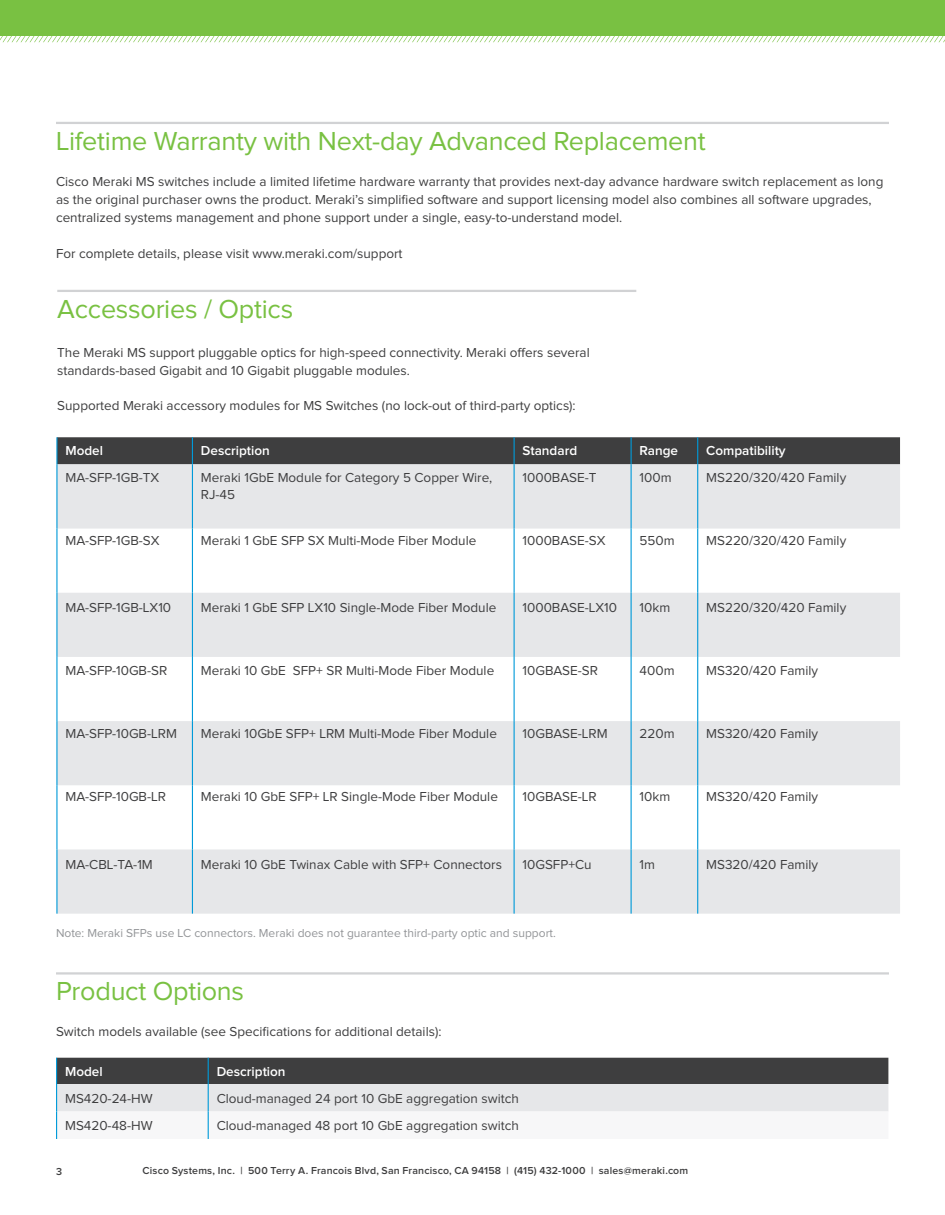
<style>
.page{position:relative;width:945px;height:1215px;background:#fff}
.page>*{position:absolute;margin:0;border:0;box-sizing:border-box;transform-origin:0 0}
.t1{font:27px "Proxima Nova";letter-spacing:-.01em;color:#79c142}
.t2{font:13.5px/18px "Proxima Nova";color:#3e3e3f}
.t3{font:600 13.5px "Proxima Nova";color:#fff}
.t4{font:12px "Proxima Nova";color:#939598}
.t5{font:600 10.5px "Proxima Nova";letter-spacing:.02em;color:#3e3e3f}
</style>
<div class="page">
<div style="left:0;top:0;width:945px;height:35px;background:#79c142"></div>
<svg style="left:0;top:35px;width:945px;height:8px"></svg>
<hr style="left:56px;top:122px;width:833px;height:2px;background:#d1d2d4">
<hr style="left:56px;top:972px;width:833px;height:3px;background:#d1d2d4">
<svg style="left:56px;top:1058px;width:832px;height:81px"></svg>
<hr style="left:57px;top:290px;width:579px;height:2px;background:#d1d2d4">
<svg style="left:58px;top:464px;width:842px;height:450px;fill:#e6e7e9"></svg>
<hr style="left:56px;top:437px;width:2px;height:27px;background:#009ad9">
<div style="left:57px;top:437px;width:843px;height:27px;background:#3e3e3f"></div>
<hr style="left:56px;top:464px;width:2px;height:65px;background:#009ad9">
<hr style="left:192px;top:464px;width:1px;height:65px;background:#009ad9">
<hr style="left:514px;top:464px;width:1px;height:65px;background:#009ad9">
<hr style="left:631px;top:464px;width:1px;height:65px;background:#009ad9">
<hr style="left:697px;top:464px;width:1px;height:65px;background:#009ad9">
<hr style="left:56px;top:529px;width:2px;height:64px;background:#009ad9">
<hr style="left:192px;top:529px;width:1px;height:64px;background:#009ad9">
<hr style="left:514px;top:529px;width:1px;height:64px;background:#009ad9">
<hr style="left:631px;top:529px;width:1px;height:64px;background:#009ad9">
<hr style="left:697px;top:529px;width:1px;height:64px;background:#009ad9">
<hr style="left:56px;top:593px;width:2px;height:64px;background:#009ad9">
<hr style="left:192px;top:593px;width:1px;height:64px;background:#009ad9">
<hr style="left:514px;top:593px;width:1px;height:64px;background:#009ad9">
<hr style="left:631px;top:593px;width:1px;height:64px;background:#009ad9">
<hr style="left:697px;top:593px;width:1px;height:64px;background:#009ad9">
<hr style="left:56px;top:657px;width:2px;height:64px;background:#009ad9">
<hr style="left:192px;top:657px;width:1px;height:64px;background:#009ad9">
<hr style="left:514px;top:657px;width:1px;height:64px;background:#009ad9">
<hr style="left:631px;top:657px;width:1px;height:64px;background:#009ad9">
<hr style="left:697px;top:657px;width:1px;height:64px;background:#009ad9">
<hr style="left:56px;top:721px;width:2px;height:64px;background:#009ad9">
<hr style="left:192px;top:721px;width:1px;height:64px;background:#009ad9">
<hr style="left:514px;top:721px;width:1px;height:64px;background:#009ad9">
<hr style="left:631px;top:721px;width:1px;height:64px;background:#009ad9">
<hr style="left:697px;top:721px;width:1px;height:64px;background:#009ad9">
<hr style="left:56px;top:785px;width:2px;height:64px;background:#009ad9">
<hr style="left:192px;top:785px;width:1px;height:64px;background:#009ad9">
<hr style="left:514px;top:785px;width:1px;height:64px;background:#009ad9">
<hr style="left:631px;top:785px;width:1px;height:64px;background:#009ad9">
<hr style="left:697px;top:785px;width:1px;height:64px;background:#009ad9">
<hr style="left:56px;top:849px;width:2px;height:65px;background:#009ad9">
<hr style="left:192px;top:849px;width:1px;height:65px;background:#009ad9">
<hr style="left:514px;top:849px;width:1px;height:65px;background:#009ad9">
<hr style="left:631px;top:849px;width:1px;height:65px;background:#009ad9">
<hr style="left:697px;top:849px;width:1px;height:65px;background:#009ad9">
<h1 class="t1" style="left:56px;top:126px;width:651px">Lifetime Warranty with Next-day Advanced Replacement</h1>
<p class="t2" style="left:56px;top:172px;width:829px">Cisco Meraki MS switches include a limited lifetime hardware warranty that provides next-day advance hardware switch replacement as long as the original purchaser owns the product. Meraki’s simplified software and support licensing model also combines all software upgrades, centralized systems management and phone support under a single, easy-to-understand model.</p>
<p class="t2" style="left:56px;top:244px;width:348px">For complete details, please visit www.meraki.com/support</p>
<h1 class="t1" style="left:57px;top:294px;width:237px">Accessories / Optics</h1>
<p class="t2" style="left:57px;top:343px;width:534px">The Meraki MS support pluggable optics for high-speed connectivity. Meraki offers several standards-based Gigabit and 10 Gigabit pluggable modules.</p>
<p class="t2" style="left:57px;top:396px;width:520px">Supported Meraki accessory modules for MS Switches (no lock-out of third-party optics):</p>
<p class="t3" style="left:65px;top:442px;width:39px">Model</p>
<p class="t3" style="left:201px;top:442px;width:70px">Description</p>
<p class="t3" style="left:523px;top:442px;width:56px">Standard</p>
<p class="t3" style="left:640px;top:442px;width:40px">Range</p>
<p class="t3" style="left:706px;top:442px;width:81px">Compatibility</p>
<p class="t2" style="left:65px;top:468px;width:95px">MA-SFP-1GB-TX</p>
<p class="t2" style="left:201px;top:468px;width:293px">Meraki 1GbE Module for Category 5 Copper Wire,<br>RJ-45</p>
<p class="t2" style="left:523px;top:468px;width:75px">1000BASE-T</p>
<p class="t2" style="left:640px;top:468px;width:34px">100m</p>
<p class="t2" style="left:706px;top:468px;width:142px">MS220/320/420 Family</p>
<p class="t2" style="left:65px;top:531px;width:96px">MA-SFP-1GB-SX</p>
<p class="t2" style="left:201px;top:531px;width:277px">Meraki 1 GbE SFP SX Multi-Mode Fiber Module</p>
<p class="t2" style="left:523px;top:531px;width:84px">1000BASE-SX</p>
<p class="t2" style="left:640px;top:531px;width:37px">550m</p>
<p class="t2" style="left:706px;top:531px;width:142px">MS220/320/420 Family</p>
<p class="t2" style="left:65px;top:599px;width:107px">MA-SFP-1GB-LX10</p>
<p class="t2" style="left:201px;top:599px;width:297px">Meraki 1 GbE SFP LX10 Single-Mode Fiber Module</p>
<p class="t2" style="left:523px;top:599px;width:96px">1000BASE-LX10</p>
<p class="t2" style="left:640px;top:599px;width:32px">10km</p>
<p class="t2" style="left:706px;top:599px;width:142px">MS220/320/420 Family</p>
<p class="t2" style="left:65px;top:662px;width:103px">MA-SFP-10GB-SR</p>
<p class="t2" style="left:201px;top:662px;width:295px">Meraki 10 GbE SFP+ SR Multi-Mode Fiber Module</p>
<p class="t2" style="left:523px;top:662px;width:77px">10GBASE-SR</p>
<p class="t2" style="left:640px;top:662px;width:36px">400m</p>
<p class="t2" style="left:706px;top:662px;width:113px">MS320/420 Family</p>
<p class="t2" style="left:65px;top:725px;width:113px">MA-SFP-10GB-LRM</p>
<p class="t2" style="left:201px;top:725px;width:298px">Meraki 10GbE SFP+ LRM Multi-Mode Fiber Module</p>
<p class="t2" style="left:523px;top:725px;width:87px">10GBASE-LRM</p>
<p class="t2" style="left:640px;top:725px;width:37px">220m</p>
<p class="t2" style="left:706px;top:725px;width:113px">MS320/420 Family</p>
<p class="t2" style="left:65px;top:788px;width:102px">MA-SFP-10GB-LR</p>
<p class="t2" style="left:201px;top:788px;width:298px">Meraki 10 GbE SFP+ LR Single-Mode Fiber Module</p>
<p class="t2" style="left:523px;top:788px;width:76px">10GBASE-LR</p>
<p class="t2" style="left:640px;top:788px;width:32px">10km</p>
<p class="t2" style="left:706px;top:788px;width:113px">MS320/420 Family</p>
<p class="t2" style="left:65px;top:855px;width:89px">MA-CBL-TA-1M</p>
<p class="t2" style="left:201px;top:855px;width:303px">Meraki 10 GbE Twinax Cable with SFP+ Connectors</p>
<p class="t2" style="left:523px;top:855px;width:71px">10GSFP+Cu</p>
<p class="t2" style="left:640px;top:855px;width:17px">1m</p>
<p class="t2" style="left:706px;top:855px;width:113px">MS320/420 Family</p>
<p class="t4" style="left:56px;top:926px;width:501px">Note: Meraki SFPs use LC connectors. Meraki does not guarantee third-party optic and support.</p>
<h1 class="t1" style="left:56px;top:976px;width:190px">Product Options</h1>
<p class="t2" style="left:56px;top:1023px;width:387px">Switch models available (see Specifications for additional details):</p>
<p class="t3" style="left:65px;top:1063px;width:39px">Model</p>
<p class="t3" style="left:217px;top:1063px;width:70px">Description</p>
<p class="t2" style="left:65px;top:1089px;width:89px">MS420-24-HW</p>
<p class="t2" style="left:217px;top:1089px;width:304px">Cloud-managed 24 port 10 GbE aggregation switch</p>
<p class="t2" style="left:65px;top:1116px;width:89px">MS420-48-HW</p>
<p class="t2" style="left:217px;top:1116px;width:304px">Cloud-managed 48 port 10 GbE aggregation switch</p>
<p class="t5" style="left:56px;top:1165px;width:8px">3</p>
<p class="t5" style="left:143px;top:1165px;width:547px">Cisco Systems, Inc. | 500 Terry A. Francois Blvd, San Francisco, CA 94158 | (415) 432-1000 | sales@meraki.com</p>
</div>
